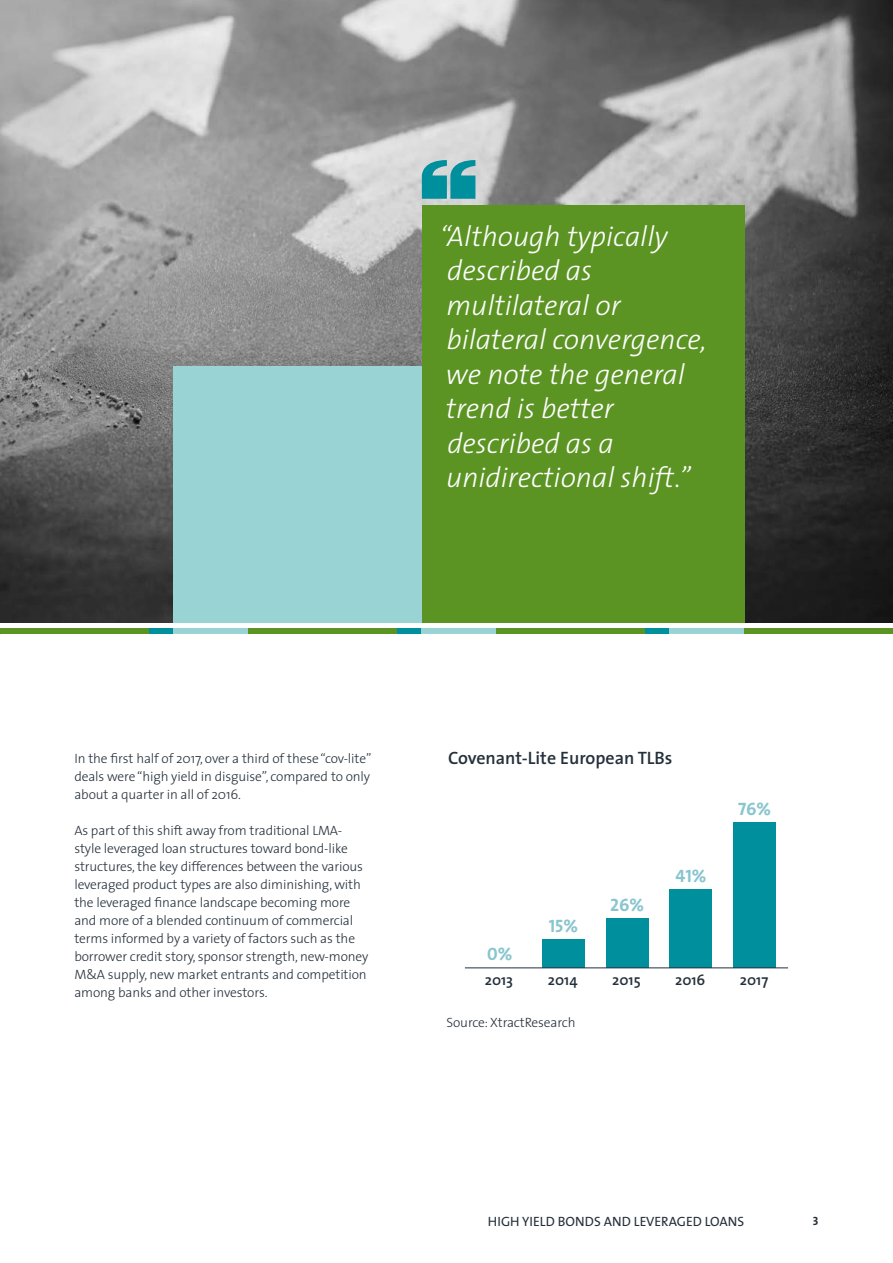
<style>
.page{position:relative;width:893px;height:1263px;background:#fff}
.page>*{position:absolute;margin:0;border:0;box-sizing:border-box;transform-origin:0 0}
.t1{font:italic 300 28.5px/34.5px "The Sans";color:#fff}
.t2{font:600 18px "The Sans";color:#25303b}
.t3{font:18px "The Sans Bold Caps";letter-spacing:-.005em;color:#88c5ce}
.t4{font:600 15px "The Sans";color:#25303b}
.t5{font:300 13.5px/18px "The Sans";letter-spacing:-.01em;color:#25303b;text-align:justify}
.t6{font:13.5px "The Sans Caps";color:#25303b}
.t7{font:12px "The Sans Bold Caps";color:#25303b}
</style>
<div class="page">
<img style="left:0;top:0;width:893px;height:622px">
<div style="left:174px;top:366px;width:248px;height:256px;background:#9ad3d4"></div>
<div style="left:422px;top:205px;width:322px;height:417px;background:#5c9424"></div>
<svg style="left:422px;top:160px;width:53px;height:39px;background:#34a0ab"></svg>
<div style="left:733px;top:822px;width:43px;height:146px;background:#008f9d"></div>
<div style="left:606px;top:918px;width:42px;height:50px;background:#008f9d"></div>
<div style="left:670px;top:889px;width:42px;height:79px;background:#008f9d"></div>
<div style="left:542px;top:939px;width:43px;height:29px;background:#008f9d"></div>
<hr style="left:465px;top:968px;width:323px;height:1px;background:#25303b">
<div style="left:0;top:628px;width:149px;height:6px;background:#5c9424"></div>
<div style="left:248px;top:628px;width:149px;height:6px;background:#5c9424"></div>
<div style="left:496px;top:628px;width:149px;height:6px;background:#5c9424"></div>
<div style="left:744px;top:628px;width:149px;height:6px;background:#5c9424"></div>
<div style="left:149px;top:628px;width:25px;height:6px;background:#008f9d"></div>
<div style="left:397px;top:628px;width:25px;height:6px;background:#008f9d"></div>
<div style="left:645px;top:628px;width:25px;height:6px;background:#008f9d"></div>
<div style="left:174px;top:628px;width:74px;height:6px;background:#9ad3d4"></div>
<div style="left:422px;top:628px;width:74px;height:6px;background:#9ad3d4"></div>
<div style="left:670px;top:628px;width:74px;height:6px;background:#9ad3d4"></div>
<h1 class="t1" style="left:440px;top:219px;width:269px">“Although typically described as multilateral or bilateral convergence, we note the general trend is better described as a unidirectional shift.”</h1>
<p class="t5" style="left:74px;top:749px;width:298px">In the first half of 2017, over a third of these “cov-lite” deals were “high yield in disguise”, compared to only about a quarter in all of 2016.</p>
<p class="t5" style="left:74px;top:821px;width:295px;text-align:left">As part of this shift away from traditional LMA&shy;style leveraged loan structures toward bond-like structures, the key differences between the various leveraged product types are also diminishing, with the leveraged finance landscape becoming more and more of a blended continuum of commercial terms informed by a variety of factors such as the borrower credit story, sponsor strength, new-money M&amp;A supply, new market entrants and competition among banks and other investors.</p>
<h2 class="t2" style="left:448px;top:746px;width:226px">Covenant-Lite European TLBs</h2>
<h2 class="t3" style="left:487px;top:942px;width:27px">0%</h2>
<h2 class="t3" style="left:549px;top:914px;width:31px">15%</h2>
<h2 class="t3" style="left:610px;top:893px;width:35px">26%</h2>
<h2 class="t3" style="left:675px;top:864px;width:33px">41%</h2>
<h2 class="t3" style="left:738px;top:797px;width:34px">76%</h2>
<p class="t4" style="left:485px;top:970px;width:30px">2013</p>
<p class="t4" style="left:548px;top:970px;width:31px">2014</p>
<p class="t4" style="left:612px;top:970px;width:30px">2015</p>
<p class="t4" style="left:675px;top:970px;width:32px">2016</p>
<p class="t4" style="left:740px;top:970px;width:30px">2017</p>
<p class="t5" style="left:446px;top:1014px;width:131px">Source: XtractResearch</p>
<p class="t6" style="left:488px;top:1212px;width:258px">HIGH YIELD BONDS AND LEVERAGED LOANS</p>
<p class="t7" style="left:813px;top:1213px;width:7px">3</p>
</div>
